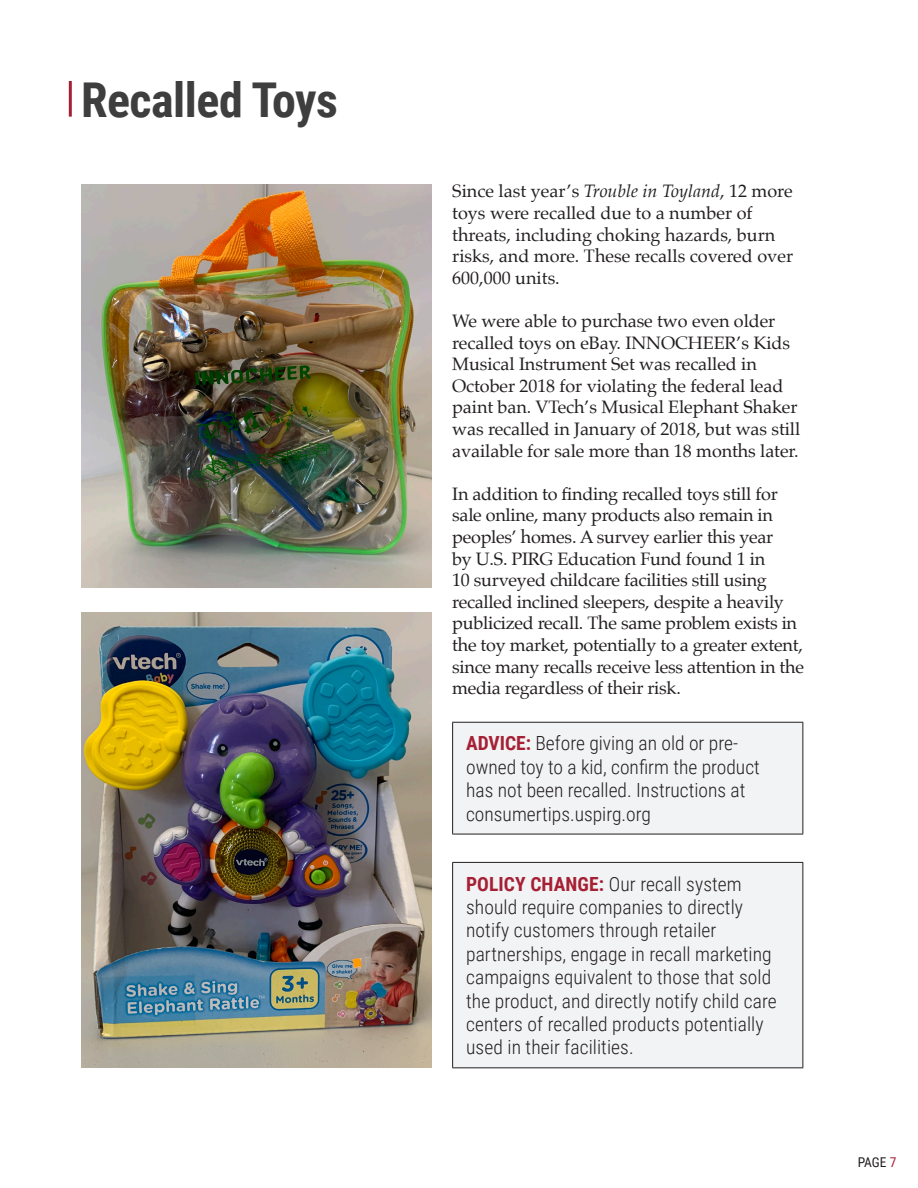
<style>
.page{position:relative;width:918px;height:1188px;background:#fff}
.page>*{position:absolute;margin:0;border:0;box-sizing:border-box;transform-origin:0 0}
.t1{font:700 48px "Roboto Condensed";letter-spacing:-.01em;color:#3e3e3f}
.t2{font:300 19.5px/23.4px "Roboto Condensed";letter-spacing:.005em;color:#231f20}
.t3{font:18px/21.6px "Palatino";letter-spacing:-.015em;color:#231f20}
.t4{font:13.5px "Roboto Condensed";color:#231f20}
.s1{font-style:italic}
.s2{font-weight:700;color:#a62035}
.s3{color:#a62035}
</style>
<div class="page">
<div style="left:453px;top:722px;width:350px;height:112px;background:#f2f3f4"></div>
<hr style="left:452px;top:722px;width:351px;height:1px;background:#231f20">
<hr style="left:452px;top:723px;width:1px;height:111px;background:#231f20">
<hr style="left:802px;top:723px;width:1px;height:111px;background:#231f20">
<hr style="left:452px;top:834px;width:351px;height:1px;background:#231f20">
<div style="left:453px;top:862px;width:350px;height:206px;background:#f2f3f4"></div>
<hr style="left:452px;top:862px;width:351px;height:1px;background:#231f20">
<hr style="left:452px;top:863px;width:1px;height:204px;background:#231f20">
<hr style="left:802px;top:863px;width:1px;height:204px;background:#231f20">
<hr style="left:452px;top:1067px;width:351px;height:1px;background:#231f20">
<hr style="left:69px;top:81px;width:3px;height:36px;background:#a62035">
<img style="left:81px;top:185px;width:351px;height:403px">
<img style="left:81px;top:613px;width:351px;height:454px">
<h1 class="t1" style="left:81px;top:66px;width:258px">Recalled Toys</h1>
<p class="t3" style="left:452px;top:180px;width:342px">Since last year’s <span class="s1">Trouble in Toyland</span>, 12 more toys were recalled due to a number of threats, including choking hazards, burn risks, and more. These recalls covered over 600,000 units.</p>
<p class="t3" style="left:452px;top:310px;width:350px">We were able to purchase two even older recalled toys on eBay. INNOCHEER’s Kids Musical Instrument Set was recalled in October 2018 for violating the federal lead paint ban. VTech’s Musical Elephant Shaker was recalled in January of 2018, but was still available for sale more than 18 months later.</p>
<p class="t3" style="left:452px;top:483px;width:353px">In addition to finding recalled toys still for sale online, many products also remain in peoples’ homes. A survey earlier this year<br>by U.S. PIRG Education Fund found 1 in<br>10 surveyed childcare facilities still using recalled inclined sleepers, despite a heavily publicized recall. The same problem exists in the toy market, potentially to a greater extent, since many recalls receive less attention in the media regardless of their risk.</p>
<p class="t2" style="left:466px;top:731px;width:295px"><span class="s2">ADVICE:</span> Before giving an old or pre&shy;owned toy to a kid, confirm the product has not been recalled. Instructions at consumertips.uspirg.org</p>
<p class="t2" style="left:466px;top:871px;width:312px"><span class="s2">POLICY CHANGE:</span> Our recall system should require companies to directly notify customers through retailer partnerships, engage in recall marketing campaigns equivalent to those that sold the product, and directly notify child care centers of recalled products potentially used in their facilities.</p>
<p class="t4" style="left:858px;top:1153px;width:40px">PAGE <span class="s3">7</span></p>
</div>
